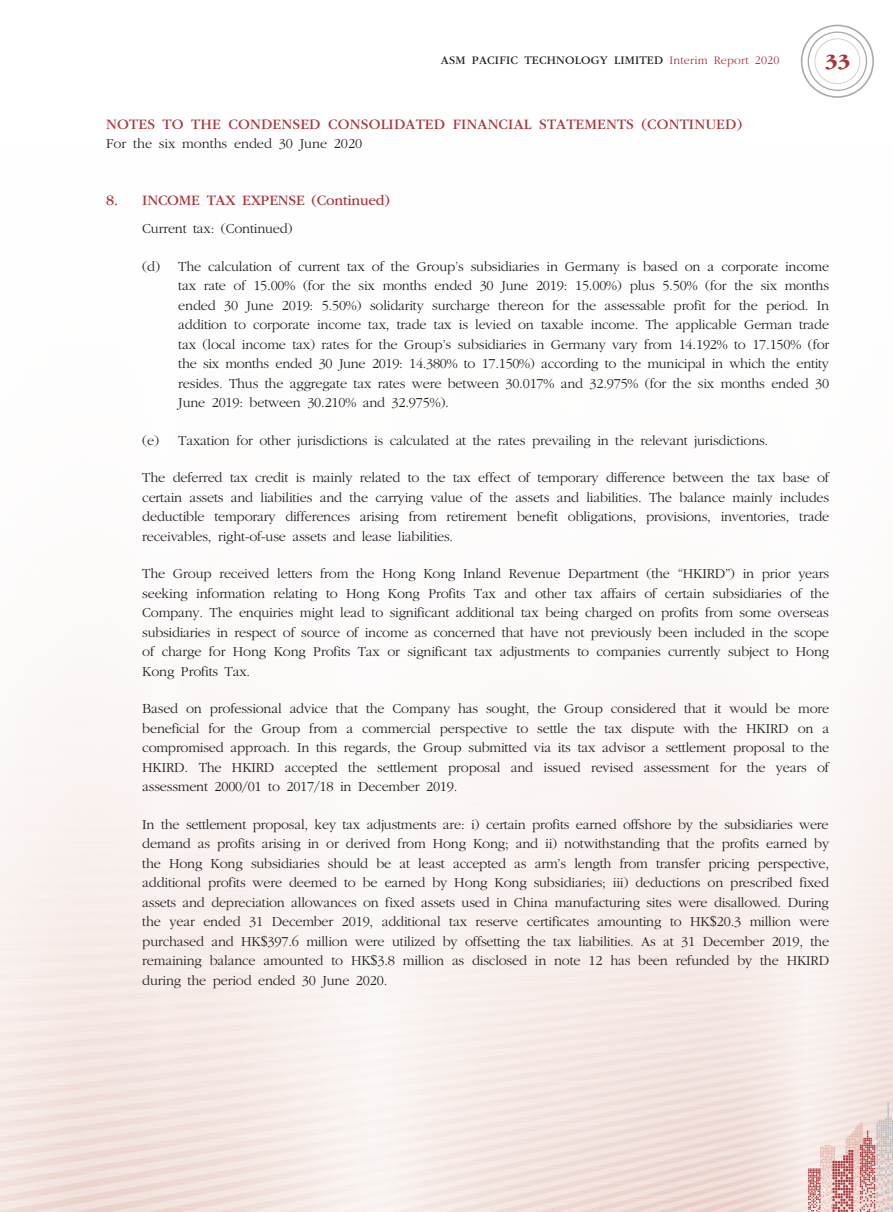
<style>
.page{position:relative;width:893px;height:1212px;background:#fff}
.page>*{position:absolute;margin:0;border:0;box-sizing:border-box;transform-origin:0 0}
.t1{font:700 21px "ITC Garamond Std";color:#a83439}
._03_H1{font:15px "ITC Garamond Std";letter-spacing:.01em;color:#a83439}
._03_H1-2{font:15px "ITC Garamond Std";letter-spacing:-.015em;color:#a83439}
._12___P2{font:300 14.25px/19.5px "ITC Garamond Std";letter-spacing:-.015em;color:#231f20;text-align:justify}
._08____IN2{font:300 14.25px/19.5px "ITC Garamond Std";letter-spacing:-.015em;color:#231f20;text-align:justify}
.t2{font:12px "ITC Garamond Std";letter-spacing:.015em;color:#231f20}
.s1{font-weight:300;color:#a83439}
.s2{font-family:"Times New Roman MT Std";font-weight:400}
</style>
<div class="page">
<svg style="left:69px;top:686px;width:824px;height:22px"></svg>
<div style="left:48px;top:708px;width:845px;height:22px;background:#fbf7f6"></div>
<div style="left:24px;top:730px;width:869px;height:22px;background:#fbf7f5"></div>
<div style="left:4px;top:752px;width:889px;height:22px;background:#fbf6f4"></div>
<div style="left:0;top:774px;width:893px;height:22px;background:#faf5f3"></div>
<div style="left:0;top:796px;width:893px;height:88px;background:#f9f3f1"></div>
<div style="left:0;top:884px;width:893px;height:8px;background:#f8f1ef"></div>
<div style="left:0;top:892px;width:893px;height:8px;background:#f8f1ef"></div>
<div style="left:0;top:900px;width:893px;height:8px;background:#f8f1ee"></div>
<div style="left:0;top:908px;width:893px;height:8px;background:#f8f0ee"></div>
<div style="left:0;top:916px;width:893px;height:8px;background:#f8f0ee"></div>
<div style="left:0;top:924px;width:893px;height:8px;background:#f8f0ed"></div>
<div style="left:0;top:932px;width:893px;height:7px;background:#f8efed"></div>
<div style="left:0;top:939px;width:893px;height:8px;background:#f7efec"></div>
<div style="left:0;top:947px;width:893px;height:8px;background:#f7efec"></div>
<svg style="left:0;top:955px;width:893px;height:8px;fill:#f7eeeb"></svg>
<svg style="left:0;top:963px;width:893px;height:8px;fill:#f7eeeb"></svg>
<svg style="left:0;top:971px;width:893px;height:8px;fill:#f7edea"></svg>
<svg style="left:0;top:979px;width:893px;height:7px;fill:#f7edeb"></svg>
<svg style="left:0;top:986px;width:893px;height:8px;fill:#f6ede9"></svg>
<svg style="left:0;top:994px;width:893px;height:8px;fill:#f7edea"></svg>
<svg style="left:0;top:1002px;width:893px;height:8px;fill:#f6ece8"></svg>
<svg style="left:0;top:1010px;width:893px;height:8px;fill:#f6ebe8"></svg>
<svg style="left:0;top:1018px;width:893px;height:8px;fill:#f6ebe8"></svg>
<svg style="left:0;top:1026px;width:893px;height:8px;fill:#f6ebe7"></svg>
<svg style="left:0;top:1034px;width:893px;height:7px;fill:#f6eae7"></svg>
<svg style="left:0;top:1041px;width:893px;height:8px;background:#f5eae6"></svg>
<svg style="left:0;top:1049px;width:893px;height:8px;background:#f5eae6"></svg>
<svg style="left:0;top:1057px;width:893px;height:8px;background:#f4e9e5"></svg>
<svg style="left:0;top:1065px;width:893px;height:8px;background:#f4e9e5"></svg>
<svg style="left:0;top:1073px;width:893px;height:8px;background:#f4e8e4"></svg>
<svg style="left:0;top:1081px;width:893px;height:8px;background:#f4e8e4"></svg>
<svg style="left:0;top:1089px;width:893px;height:7px;background:#f4e7e3"></svg>
<svg style="left:0;top:1096px;width:893px;height:6px;background:#f4e7e3"></svg>
<svg style="left:0;top:1102px;width:893px;height:110px;background:#f1e1dc"></svg>
<svg style="left:801px;top:25px;width:73px;height:73px"></svg>
<p class="t2" style="left:441px;top:54px;width:340px">ASM PACIFIC TECHNOLOGY LIMITED <span class="s1">Interim Report 2020</span></p>
<h1 class="t1" style="left:825px;top:49px;width:27px">33</h1>
<p class="_03_H1" style="left:106px;top:116px;width:637px">NOTES TO THE CONDENSED CONSOLIDATED FINANCIAL STATEMENTS (CONTINUED)</p>
<p class="_12___P2" style="left:106px;top:134px;width:257px">For the six months ended 30 June 2020</p>
<p class="_03_H1-2" style="left:106px;top:192px;width:285px">8. INCOME TAX EXPENSE (Continued)</p>
<p class="_12___P2" style="left:142px;top:219px;width:152px">Current tax: (Continued)</p>
<p class="_08____IN2" style="left:178px;top:257px;width:653px;text-indent:-36px">(d) The calculation of current tax of the Group’s subsidiaries in Germany is based on a corporate income tax rate of 15.00% (for the six months ended 30 June 2019: 15.00%) plus 5.50% (for the six months ended 30 June 2019: 5.50%) solidarity surcharge thereon for the assessable profit for the period. In addition to corporate income tax, trade tax is levied on taxable income. The applicable German trade tax (local income tax) rates for the Group’s subsidiaries in Germany vary from 14.192% to 17.150% (for the six months ended 30 June 2019: 14.380% to 17.150%) according to the municipal in which the entity resides. Thus the aggregate tax rates were between 30.017% and 32.975% (for the six months ended 30<br>June 2019: between 30.210% and 32.975%).</p>
<p class="_08____IN2" style="left:142px;top:431px;width:627px">(e) Taxation for other jurisdictions is calculated at the rates prevailing in the relevant jurisdictions.</p>
<p class="_12___P2" style="left:142px;top:468px;width:688px">The deferred tax credit is mainly related to the tax effect of temporary difference between the tax base of certain assets and liabilities and the carrying value of the assets and liabilities. The balance mainly includes deductible temporary differences arising from retirement benefit obligations, provisions, inventories, trade receivables, right-of-use assets and lease liabilities.</p>
<p class="_12___P2" style="left:142px;top:564px;width:688px">The Group received letters from the Hong Kong Inland Revenue Department (the “HKIRD”) in prior years seeking information relating to Hong Kong Profits Tax and other tax affairs of certain subsidiaries of the Company. The enquiries might lead to significant additional tax being charged on profits from some overseas subsidiaries in respect of source of income as concerned that have not previously been included in the scope of charge for Hong Kong Profits Tax or significant tax adjustments to companies currently subject to Hong Kong Profits Tax.</p>
<p class="_12___P2" style="left:142px;top:699px;width:688px">Based on professional advice that the Company has sought, the Group considered that it would be more beneficial for the Group from a commercial perspective to settle the tax dispute with the HKIRD on a compromised approach. In this regards, the Group submitted via its tax advisor a settlement proposal to the HKIRD. The HKIRD accepted the settlement proposal and issued revised assessment for the years of assessment 2000/01 to 2017/18 in December 2019.</p>
<p class="_12___P2" style="left:142px;top:815px;width:688px">In the settlement proposal, key tax adjustments are: i) certain profits earned offshore by the subsidiaries were demand as profits arising in or derived from Hong Kong; and ii) notwithstanding that the profits earned by the Hong Kong subsidiaries should be at least accepted as arm’s length from transfer pricing perspective, additional profits were deemed to be earned by Hong Kong subsidiaries; iii) deductions on prescribed fixed assets and depreciation allowances on fixed assets used in China manufacturing sites were disallowed. During the year ended 31 December 2019, additional tax reserve certificates amounting to HK<span class="s2">$</span>20.3 million were purchased and HK<span class="s2">$</span>397.6 million were utilized by offsetting the tax liabilities. As at 31 December 2019, the remaining balance amounted to HK<span class="s2">$</span>3.8 million as disclosed in note 12 has been refunded by the HKIRD during the period ended 30 June 2020.</p>
</div>
